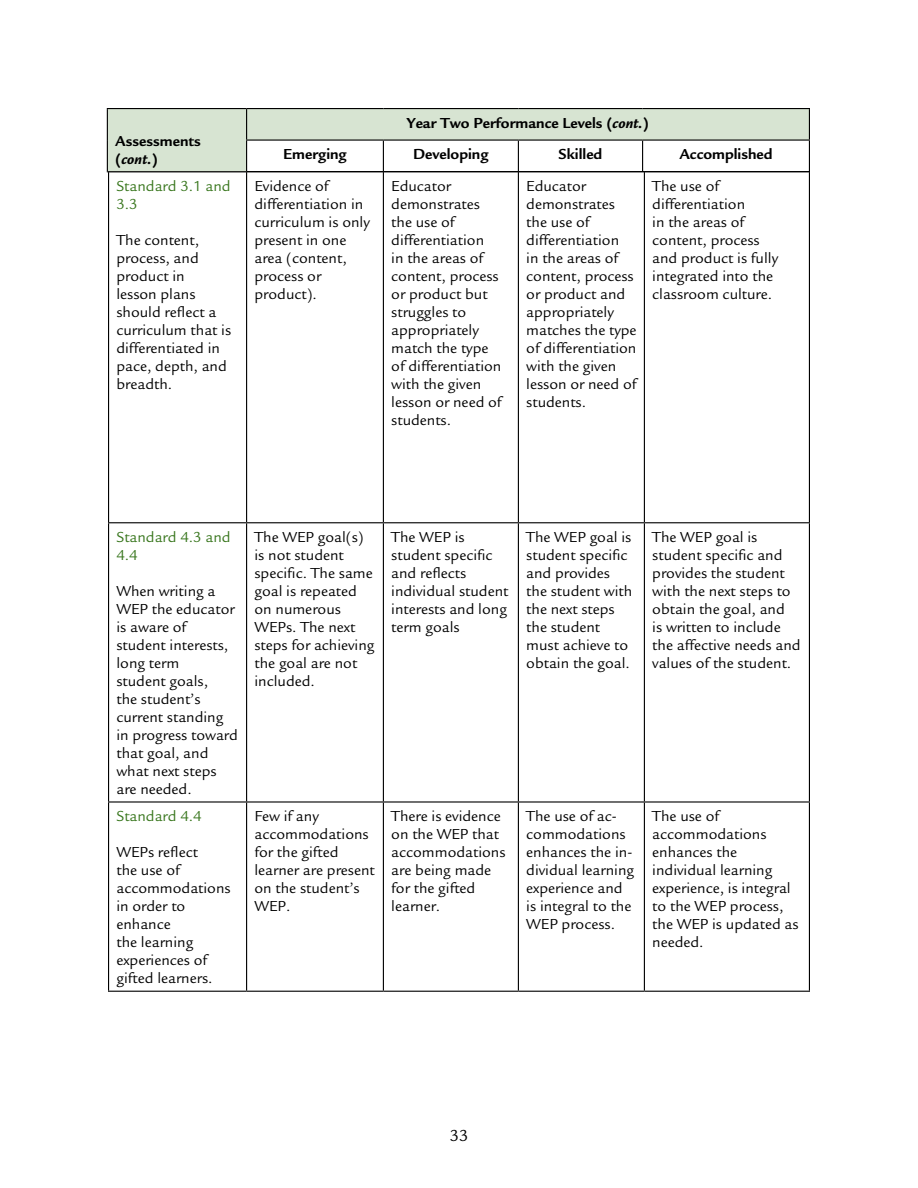
<style>
.page{position:relative;width:918px;height:1188px;background:#fff}
.page>*{position:absolute;margin:0;border:0;box-sizing:border-box;transform-origin:0 0}
.t1{font:16.5px "Legacy Sans";color:#000}
.t2{font:15px/18px "Legacy Sans";color:#000}
.t3{font:700 15px/18px "Legacy Sans";color:#000}
.t4{font:15px/18px "Legacy Sans";color:#38761d}
.s1{font-style:italic}
</style>
<div class="page">
<hr style="left:108px;top:522px;width:139px;height:1px;background:#000">
<hr style="left:247px;top:522px;width:136px;height:1px;background:#000">
<hr style="left:383px;top:522px;width:135px;height:1px;background:#000">
<hr style="left:518px;top:522px;width:126px;height:1px;background:#000">
<hr style="left:644px;top:522px;width:166px;height:1px;background:#000">
<hr style="left:108px;top:801px;width:139px;height:2px;background:#000">
<hr style="left:247px;top:801px;width:136px;height:2px;background:#000">
<hr style="left:383px;top:801px;width:135px;height:2px;background:#000">
<hr style="left:518px;top:801px;width:126px;height:2px;background:#000">
<hr style="left:644px;top:801px;width:166px;height:2px;background:#000">
<hr style="left:108px;top:991px;width:139px;height:1px;background:#000">
<hr style="left:247px;top:991px;width:136px;height:1px;background:#000">
<hr style="left:383px;top:991px;width:135px;height:1px;background:#000">
<hr style="left:518px;top:991px;width:126px;height:1px;background:#000">
<hr style="left:644px;top:991px;width:166px;height:1px;background:#000">
<hr style="left:108px;top:172px;width:1px;height:350px;background:#000">
<hr style="left:108px;top:523px;width:1px;height:278px;background:#000">
<hr style="left:108px;top:803px;width:1px;height:188px;background:#000">
<hr style="left:246px;top:172px;width:1px;height:350px;background:#000">
<hr style="left:383px;top:172px;width:1px;height:350px;background:#000">
<hr style="left:518px;top:172px;width:1px;height:350px;background:#000">
<hr style="left:644px;top:172px;width:1px;height:350px;background:#000">
<hr style="left:809px;top:172px;width:1px;height:350px;background:#000">
<hr style="left:246px;top:523px;width:1px;height:278px;background:#000">
<hr style="left:383px;top:523px;width:1px;height:278px;background:#000">
<hr style="left:518px;top:523px;width:1px;height:278px;background:#000">
<hr style="left:644px;top:523px;width:1px;height:278px;background:#000">
<hr style="left:809px;top:523px;width:1px;height:278px;background:#000">
<hr style="left:246px;top:803px;width:1px;height:188px;background:#000">
<hr style="left:383px;top:803px;width:1px;height:188px;background:#000">
<hr style="left:518px;top:803px;width:1px;height:188px;background:#000">
<hr style="left:644px;top:803px;width:1px;height:188px;background:#000">
<hr style="left:809px;top:803px;width:1px;height:188px;background:#000">
<svg style="left:108px;top:109px;width:701px;height:62px;fill:#d7e4d2"></svg>
<hr style="left:107px;top:108px;width:140px;height:1px;background:#000">
<hr style="left:247px;top:108px;width:136px;height:1px;background:#000">
<hr style="left:383px;top:108px;width:135px;height:1px;background:#000">
<hr style="left:518px;top:108px;width:125px;height:1px;background:#000">
<hr style="left:643px;top:108px;width:167px;height:1px;background:#000">
<hr style="left:246px;top:140px;width:137px;height:1px;background:#000">
<hr style="left:383px;top:140px;width:135px;height:1px;background:#000">
<hr style="left:518px;top:140px;width:125px;height:1px;background:#000">
<hr style="left:643px;top:140px;width:167px;height:1px;background:#000">
<hr style="left:107px;top:171px;width:140px;height:1px;background:#000">
<hr style="left:247px;top:171px;width:136px;height:1px;background:#000">
<hr style="left:383px;top:171px;width:135px;height:1px;background:#000">
<hr style="left:518px;top:171px;width:125px;height:1px;background:#000">
<hr style="left:643px;top:171px;width:167px;height:1px;background:#000">
<hr style="left:107px;top:109px;width:1px;height:31px;background:#000">
<hr style="left:107px;top:140px;width:1px;height:31px;background:#000">
<hr style="left:246px;top:109px;width:1px;height:31px;background:#000">
<hr style="left:809px;top:109px;width:1px;height:31px;background:#000">
<hr style="left:246px;top:141px;width:1px;height:30px;background:#000">
<hr style="left:383px;top:141px;width:1px;height:30px;background:#000">
<hr style="left:518px;top:141px;width:1px;height:30px;background:#000">
<hr style="left:642px;top:141px;width:1px;height:30px;background:#000">
<hr style="left:809px;top:141px;width:1px;height:30px;background:#000">
<p class="t3" style="left:115px;top:132px;width:87px">Assessments (<span class="s1">cont.</span>)</p>
<p class="t4" style="left:116px;top:177px;width:116px">Standard 3.1 and<br>3.3</p>
<p class="t2" style="left:116px;top:231px;width:116px">The content, process, and product in<br>lesson plans should reflect a curriculum that is differentiated in pace, depth, and breadth.</p>
<p class="t3" style="left:407px;top:114px;width:244px">Year Two Performance Levels (<span class="s1">cont.</span>)</p>
<p class="t3" style="left:283px;top:146px;width:65px">Emerging</p>
<p class="t3" style="left:413px;top:146px;width:77px">Developing</p>
<p class="t3" style="left:559px;top:146px;width:45px">Skilled</p>
<p class="t3" style="left:679px;top:146px;width:95px">Accomplished</p>
<p class="t2" style="left:254px;top:177px;width:117px">Evidence of differentiation in curriculum is only present in one area (content, process or product).</p>
<p class="t2" style="left:391px;top:177px;width:112px">Educator demonstrates the use of differentiation<br>in the areas of content, process or product but struggles to appropriately match the type of differentiation with the given lesson or need of students.</p>
<p class="t2" style="left:526px;top:177px;width:112px">Educator demonstrates the use of differentiation<br>in the areas of content, process or product and appropriately matches the type of differentiation with the given lesson or need of students.</p>
<p class="t2" style="left:652px;top:177px;width:127px">The use of differentiation<br>in the areas of content, process and product is fully integrated into the classroom culture.</p>
<p class="t4" style="left:116px;top:528px;width:116px">Standard 4.3 and<br>4.4</p>
<p class="t2" style="left:116px;top:582px;width:123px">When writing a<br>WEP the educator is aware of student interests, long term<br>student goals,<br>the student’s current standing in progress toward that goal, and what next steps are needed.</p>
<p class="t4" style="left:116px;top:808px;width:87px">Standard 4.4</p>
<p class="t2" style="left:116px;top:844px;width:116px">WEPs reflect<br>the use of accommodations in order to enhance<br>the learning experiences of gifted learners.</p>
<p class="t2" style="left:254px;top:528px;width:122px">The WEP goal(s) is not student specific. The same goal is repeated on numerous<br>WEPs. The next steps for achieving the goal are not included.</p>
<p class="t2" style="left:391px;top:528px;width:119px">The WEP is student specific and reflects individual student interests and long term goals</p>
<p class="t2" style="left:526px;top:528px;width:107px">The WEP goal is student specific and provides the student with the next steps the student must achieve to obtain the goal.</p>
<p class="t2" style="left:652px;top:528px;width:150px">The WEP goal is student specific and provides the student with the next steps to obtain the goal, and<br>is written to include the affective needs and values of the student.</p>
<p class="t2" style="left:255px;top:808px;width:122px">Few if any accommodations for the gifted learner are present on the student’s<br>WEP.</p>
<p class="t2" style="left:391px;top:808px;width:116px">There is evidence on the WEP that accommodations are being made for the gifted learner.</p>
<p class="t2" style="left:526px;top:808px;width:109px">The use of ac&shy;commodations enhances the in&shy;dividual learning experience and is integral to the<br>WEP process.</p>
<p class="t2" style="left:652px;top:808px;width:148px">The use of accommodations enhances the individual learning experience, is integral to the WEP process, the WEP is updated as needed.</p>
<p class="t1" style="left:450px;top:1126px;width:20px">33</p>
</div>
